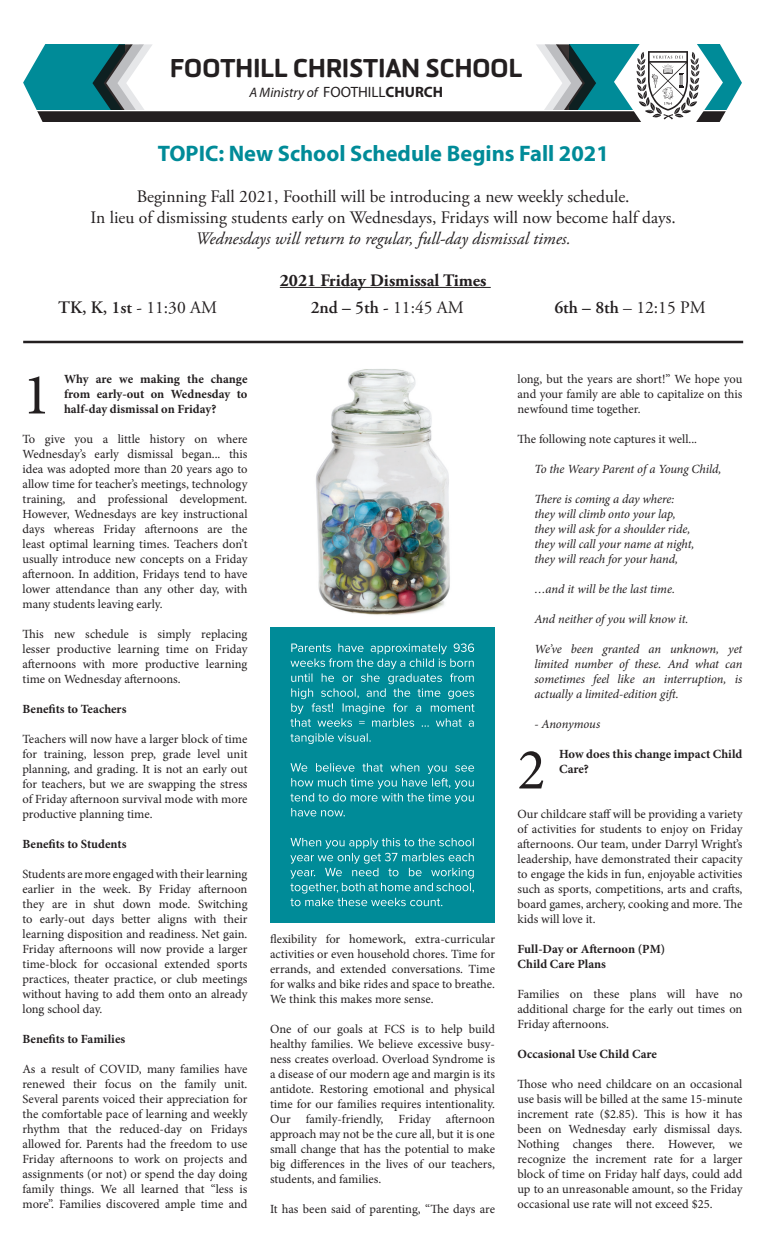
<style>
.page{position:relative;width:765px;height:1260px;background:#fff}
.page>*{position:absolute;margin:0;border:0;box-sizing:border-box;transform-origin:0 0}
.t1{font:58.62px "Minion Pro";color:#231f20}
.t2{font:900 25px "Sommet Rounded";letter-spacing:.005em;color:#231f20}
.t3{font:700 22.5px "Myriad Pro";color:#008b98}
.t4{font:17.5px/21px "Adobe Garamond Pro";color:#231f20;text-align:center}
.t5{font:italic 17.5px "Adobe Garamond Pro";color:#231f20}
.t6{font:600 17.5px "Adobe Garamond Pro";color:#231f20}
.t7{font:700 17.5px "Adobe Garamond Pro";color:#231f20}
.t8{font:italic 13.75px "Myriad Pro";color:#231f20}
.t9{font:12.5px/15px "Minion Pro";color:#231f20;text-align:justify}
.t10{font:italic 12.5px/15px "Minion Pro";letter-spacing:-.01em;color:#231f20}
.t11{font:700 12.5px/15px "Minion Pro";color:#231f20}
.s1{font-style:normal;font-size:15px}
.s2{font-weight:700;font-style:normal;font-size:15px}
.s3{font-weight:400}
.s4{font-weight:600}
</style>
<div class="page">
<div style="left:23px;top:44px;width:720px;height:78px;background:#008b98"></div>
<div style="left:125px;top:38px;width:444px;height:76px;background:#fff"></div>
<svg style="left:92px;top:44px;width:60px;height:66px"></svg>
<svg style="left:536px;top:44px;width:60px;height:66px"></svg>
<div style="left:23px;top:111px;width:720px;height:11px;background:#231f20"></div>
<hr style="left:5px;top:110px;width:760px;height:1px;background:#fff">
<svg style="left:23px;top:44px;width:27px;height:78px"></svg>
<svg style="left:614px;top:44px;width:129px;height:78px"></svg>
<hr style="left:280px;top:287px;width:211px;height:1px;background:#231f20">
<hr style="left:23px;top:341px;width:720px;height:2px;background:#231f20">
<img style="left:316px;top:369px;width:134px;height:246px">
<div style="left:270px;top:627px;width:225px;height:295px;background:#008b98"></div>
<svg style="left:290px;top:838px;width:184px;height:68px"></svg>
<svg style="left:290px;top:763px;width:184px;height:54px"></svg>
<svg style="left:290px;top:733px;width:81px;height:11px"></svg>
<svg style="left:290px;top:643px;width:185px;height:84px"></svg>
<h2 class="t2" style="left:170px;top:51px;width:353px">FOOTHILL CHRISTIAN SCHOOL</h2>
<p class="t8" style="left:249px;top:84px;width:195px">A Ministry of <span class="s1">FOOTHILL</span><span class="s2">CHURCH</span></p>
<h3 class="t3" style="left:158px;top:138px;width:453px">TOPIC: New School Schedule Begins Fall 2021</h3>
<h3 class="t4" style="left:91px;top:186px;width:587px">Beginning Fall 2021, Foothill will be introducing a new weekly schedule.<br>In lieu of dismissing students early on Wednesdays, Fridays will now become half days.</h3>
<h3 class="t5" style="left:196px;top:228px;width:377px">Wednesdays will return to regular, full-day dismissal times.</h3>
<h3 class="t7" style="left:280px;top:270px;width:208px">2021 Friday Dismissal Times</h3>
<h3 class="t6" style="left:58px;top:298px;width:160px">TK, K, 1st <span class="s3">- 11:30 AM</span></h3>
<h3 class="t6" style="left:311px;top:298px;width:155px">2nd – 5th - <span class="s3">11:45 AM</span></h3>
<h3 class="t4" style="left:554px;top:298px;width:153px"><span class="s4">6th – 8th</span> – 12:15 PM</h3>
<h1 class="t1" style="left:22px;top:356px;width:30px">1</h1>
<p class="t11" style="left:64px;top:372px;width:185px;text-align:justify">Why are we making the change from early-out on Wednesday to half-day dismissal on Friday?</p>
<p class="t9" style="left:22px;top:432px;width:227px">To give you a little history on where Wednesday’s early dismissal began... this idea was adopted more than 20 years ago to allow time for teacher’s meetings, technology training, and professional development.<br>However, Wednesdays are key instructional days whereas Friday afternoons are the least optimal learning times. Teachers don’t usually introduce new concepts on a Friday afternoon. In addition, Fridays tend to have lower attendance than any other day, with many students leaving early.</p>
<p class="t9" style="left:22px;top:627px;width:226px">This new schedule is simply replacing lesser productive learning time on Friday afternoons with more productive learning time on Wednesday afternoons.</p>
<p class="t11" style="left:22px;top:702px;width:105px">Benefits to Teachers</p>
<p class="t9" style="left:22px;top:732px;width:227px">Teachers will now have a larger block of time for training, lesson prep, grade level unit planning, and grading. It is not an early out for teachers, but we are swapping the stress of Friday afternoon survival mode with more productive planning time.</p>
<p class="t11" style="left:22px;top:837px;width:106px">Benefits to Students</p>
<p class="t9" style="left:22px;top:867px;width:227px">Students are more engaged with their learning earlier in the week. By Friday afternoon they are in shut down mode. Switching to early-out days better aligns with their learning disposition and readiness. Net gain.<br>Friday afternoons will now provide a larger time-block for occasional extended sports practices, theater practice, or club meetings without having to add them onto an already long school day.</p>
<p class="t11" style="left:22px;top:1032px;width:104px">Benefits to Families</p>
<p class="t9" style="left:22px;top:1062px;width:227px">As a result of COVID, many families have renewed their focus on the family unit.<br>Several parents voiced their appreciation for the comfortable pace of learning and weekly rhythm that the reduced-day on Fridays allowed for. Parents had the freedom to use Friday afternoons to work on projects and assignments (or not) or spend the day doing family things. We all learned that “less is more”. Families discovered ample time and</p>
<p class="t9" style="left:270px;top:931px;width:227px">flexibility for homework, extra-curricular activities or even household chores. Time for errands, and extended conversations. Time for walks and bike rides and space to breathe.<br>We think this makes more sense.</p>
<p class="t9" style="left:270px;top:1021px;width:227px">One of our goals at FCS is to help build healthy families. We believe excessive busy&shy;ness creates overload. Overload Syndrome is a disease of our modern age and margin is its antidote. Restoring emotional and physical time for our families requires intentionality.<br>Our family-friendly, Friday afternoon approach may not be the cure all, but it is one small change that has the potential to make big differences in the lives of our teachers, students, and families.</p>
<p class="t9" style="left:270px;top:1201px;width:226px">It has been said of parenting, “The days are</p>
<p class="t9" style="left:518px;top:372px;width:227px">long, but the years are short!” We hope you and your family are able to capitalize on this newfound time together.</p>
<p class="t9" style="left:518px;top:432px;width:181px">The following note captures it well...</p>
<p class="t10" style="left:534px;top:462px;width:189px">To the Weary Parent of a Young Child,</p>
<p class="t10" style="left:534px;top:492px;width:162px">There is coming a day where: they will climb onto your lap, they will ask for a shoulder ride, they will call your name at night, they will reach for your hand,</p>
<p class="t10" style="left:534px;top:582px;width:142px">…and it will be the last time.</p>
<p class="t10" style="left:534px;top:612px;width:156px">And neither of you will know it.</p>
<p class="t10" style="left:534px;top:642px;width:210px;text-align:justify">We’ve been granted an unknown, yet limited number of these. And what can sometimes feel like an interruption, is actually a limited-edition gift.</p>
<p class="t10" style="left:534px;top:717px;width:67px">- Anonymous</p>
<h1 class="t1" style="left:518px;top:731px;width:30px">2</h1>
<p class="t11" style="left:559px;top:747px;width:185px">How does this change impact Child<br>Care?</p>
<p class="t9" style="left:517px;top:807px;width:227px">Our childcare staff will be providing a variety of activities for students to enjoy on Friday afternoons. Our team, under Darryl Wright’s leadership, have demonstrated their capacity to engage the kids in fun, enjoyable activities such as sports, competitions, arts and crafts, board games, archery, cooking and more. The kids will love it.</p>
<p class="t11" style="left:517px;top:942px;width:149px">Full-Day or Afternoon (PM)<br>Child Care Plans</p>
<p class="t9" style="left:517px;top:987px;width:227px">Families on these plans will have no additional charge for the early out times on Friday afternoons.</p>
<p class="t11" style="left:517px;top:1047px;width:141px">Occasional Use Child Care</p>
<p class="t9" style="left:517px;top:1077px;width:227px">Those who need childcare on an occasional use basis will be billed at the same 15-minute increment rate ($2.85). This is how it has been on Wednesday early dismissal days.<br>Nothing changes there. However, we recognize the increment rate for a larger block of time on Friday half days, could add up to an unreasonable amount, so the Friday occasional use rate will not exceed $25.</p>
</div>
